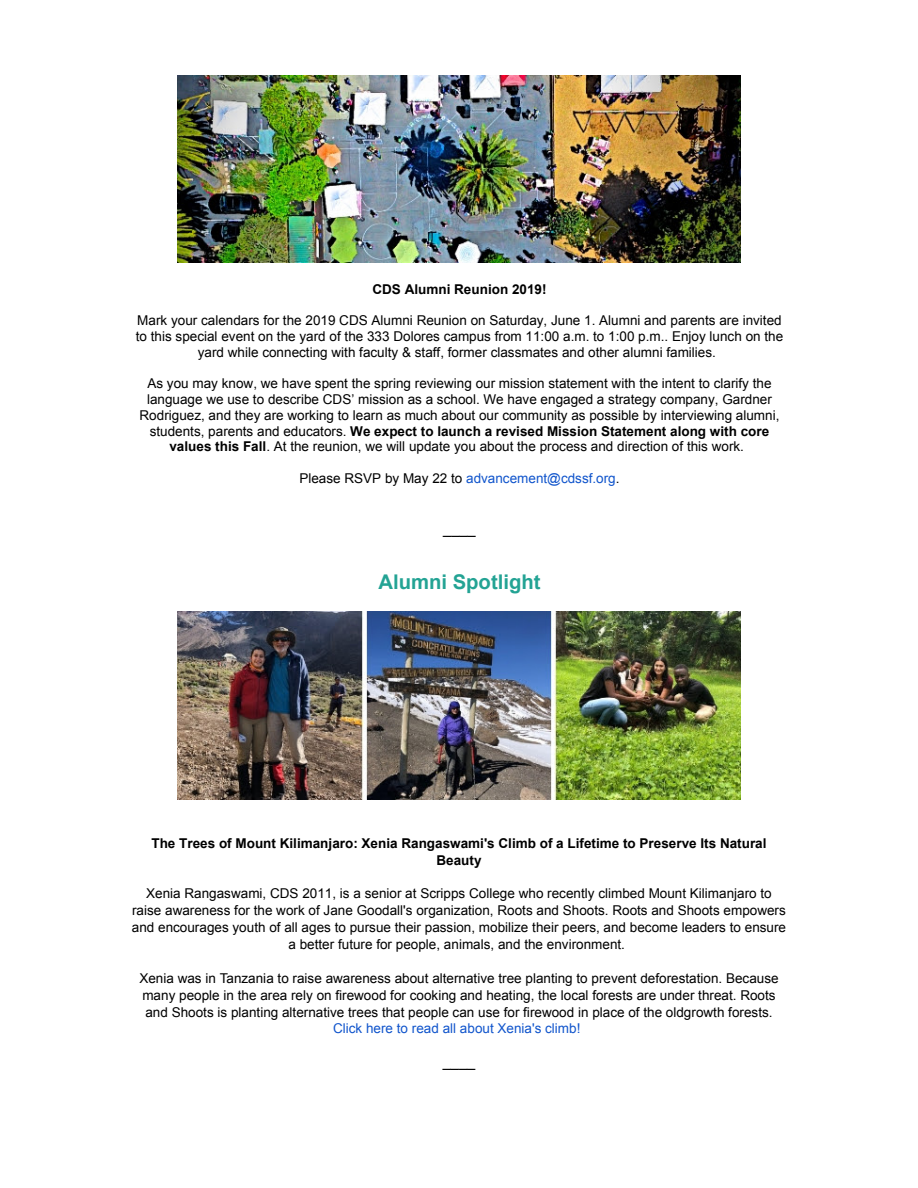
<style>
.page{position:relative;width:918px;height:1188px;background:#fff}
.page>*{position:absolute;margin:0;border:0;box-sizing:border-box;transform-origin:0 0}
.t1{font:700 20.25px "Arial";color:#23a394}
.t2{font:14.7px "Arial";color:#000}
.t3{font:13.5px/15.8px "Arial";color:#000;text-align:center}
.t4{font:700 13.5px/17px "Arial";color:#000;text-align:center}
.t5{font:13.5px "Arial";color:#15c}
.s1{font-weight:700}
.s2{color:#000}
</style>
<div class="page">
<img style="left:177px;top:75px;width:564px;height:187px">
<img style="left:177px;top:611px;width:564px;height:188px">
<p class="t4" style="left:372px;top:282px;width:176px">CDS Alumni Reunion 2019!</p>
<p class="t3" style="left:136px;top:314px;width:649px">Mark your calendars for the 2019 CDS Alumni Reunion on Saturday, June 1. Alumni and parents are invited to this special event on the yard of the 333 Dolores campus from 11:00 a.m. to 1:00 p.m.. Enjoy lunch on the yard while connecting with faculty &amp; staff, former classmates and other alumni families.</p>
<p class="t3" style="left:140px;top:377px;width:641px">As you may know, we have spent the spring reviewing our mission statement with the intent to clarify the language we use to describe CDS’ mission as a school. We have engaged a strategy company, Gardner Rodriguez, and they are working to learn as much about our community as possible by interviewing alumni, students, parents and educators. <span class="s1">We expect to launch a revised Mission Statement along with core values this Fall</span>. At the reunion, we will update you about the process and direction of this work.</p>
<p class="t5" style="left:299px;top:473px;width:322px"><span class="s2">Please RSVP by May 22 to</span> advancement@cdssf.org<span class="s2">.</span></p>
<p class="t2" style="left:443px;top:523px;width:34px">____</p>
<h1 class="t1" style="left:378px;top:574px;width:164px">Alumni Spotlight</h1>
<p class="t4" style="left:151px;top:836px;width:617px">The Trees of Mount Kilimanjaro: Xenia Rangaswami's Climb of a Lifetime to Preserve Its Natural<br>Beauty</p>
<p class="t3" style="left:132px;top:886px;width:656px;line-height:17px">Xenia Rangaswami, CDS 2011, is a senior at Scripps College who recently climbed Mount Kilimanjaro to raise awareness for the work of Jane Goodall's organization, Roots and Shoots. Roots and Shoots empowers and encourages youth of all ages to pursue their passion, mobilize their peers, and become leaders to ensure a better future for people, animals, and the environment.</p>
<p class="t3" style="left:139px;top:971px;width:641px;line-height:17px;text-align:left">Xenia was in Tanzania to raise awareness about alternative tree planting to prevent deforestation. Because many people in the area rely on firewood for cooking and heating, the local forests are under threat. Roots and Shoots is planting alternative trees that people can use for firewood in place of the oldgrowth forests.</p>
<p class="t5" style="left:333px;top:1024px;width:249px">Click here to read all about Xenia's climb!</p>
<p class="t2" style="left:443px;top:1057px;width:34px">____</p>
</div>
